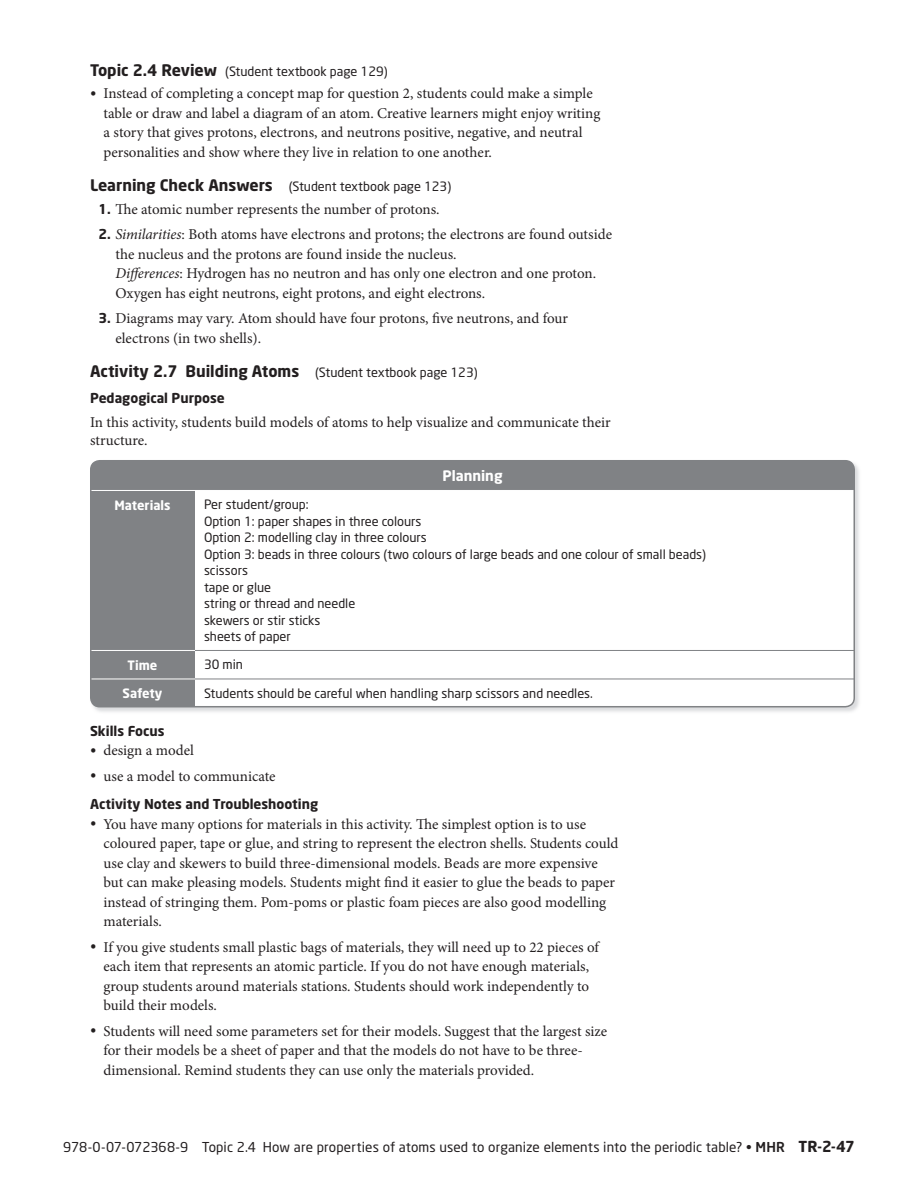
<style>
.page{position:relative;width:918px;height:1188px;background:#fff}
.page>*{position:absolute;margin:0;border:0;box-sizing:border-box;transform-origin:0 0}
.t1{font:700 15.75px "Neo Sans";color:#231f20}
.t2{font:15px/19.5px "Minion Pro";color:#231f20}
.t3{font:700 14.25px "Neo Sans";color:#fff}
.t4{font:13.5px "Neo Sans";letter-spacing:.005em;color:#231f20}
.t5{font:700 13.5px "Neo Sans";color:#231f20}
.t6{font:12.75px/16.5px "Neo Sans";color:#231f20}
.t7{font:700 12.75px "Neo Sans";color:#fff}
.s1{font-weight:700;font-size:15.75px}
.s2{font-size:16.5px}
.s3{font-family:"Neo Sans";font-weight:700;font-size:13.5px}
.s4{font-style:italic}
.s5{font-weight:400;font-size:12.75px}
.s6{font-weight:500}
.s7{font-weight:700;font-size:15px}
</style>
<div class="page">
<img style="left:90px;top:460px;width:769px;height:252px">
<svg style="left:91px;top:461px;width:763px;height:246px;fill:#808285"></svg>
<svg style="left:93px;top:490px;width:759px;height:190px"></svg>
<hr style="left:195px;top:650px;width:659px;height:1px;background:#808285">
<hr style="left:195px;top:679px;width:659px;height:1px;background:#808285">
<div style="left:90px;top:460px;width:765px;height:247px;border:2px solid #808285;border-radius:9px"></div>
<p class="t6" style="left:90px;top:64px;width:299px"><span class="s1">Topic 2.4 Review</span> (Student textbook page 129)</p>
<p class="t2" style="left:104px;top:85px;width:498px;text-indent:-14px"><span class="s2">•</span> Instead of completing a concept map for question 2, students could make a simple table or draw and label a diagram of an atom. Creative learners might enjoy writing a story that gives protons, electrons, and neutrons positive, negative, and neutral personalities and show where they live in relation to one another.</p>
<p class="t6" style="left:90px;top:180px;width:363px"><span class="s1">Learning Check Answers</span> (Student textbook page 123)</p>
<p class="t2" style="left:99px;top:201px;width:343px"><span class="s3">1.</span> The atomic number represents the number of protons.</p>
<p class="t2" style="left:116px;top:226px;width:498px;text-indent:-17px"><span class="s3">2.</span> <span class="s4">Similarities</span>: Both atoms have electrons and protons; the electrons are found outside the nucleus and the protons are found inside the nucleus.<br><span class="s4">Differences</span>: Hydrogen has no neutron and has only one electron and one proton.<br>Oxygen has eight neutrons, eight protons, and eight electrons.</p>
<p class="t2" style="left:116px;top:310px;width:454px;text-indent:-17px"><span class="s3">3.</span> Diagrams may vary. Atom should have four protons, five neutrons, and four electrons (in two shells).</p>
<p class="t1" style="left:90px;top:365px;width:389px">Activity 2.7 Building Atoms <span class="s5">(Student textbook page 123)</span></p>
<p class="t5" style="left:90px;top:392px;width:136px">Pedagogical Purpose</p>
<p class="t2" style="left:90px;top:414px;width:522px;line-height:18px">In this activity, students build models of atoms to help visualize and communicate their structure.</p>
<p class="t3" style="left:442px;top:470px;width:62px">Planning</p>
<p class="t7" style="left:114px;top:500px;width:58px">Materials</p>
<p class="t6" style="left:204px;top:498px;width:504px">Per student/group:<br>Option 1: paper shapes in three colours<br>Option 2: modelling clay in three colours<br>Option 3: beads in three colours (two colours of large beads and one colour of small beads) scissors<br>tape or glue<br>string or thread and needle<br>skewers or stir sticks<br>sheets of paper</p>
<p class="t7" style="left:128px;top:660px;width:31px">Time</p>
<p class="t6" style="left:204px;top:658px;width:41px">30 min</p>
<p class="t7" style="left:123px;top:689px;width:41px">Safety</p>
<p class="t6" style="left:204px;top:686px;width:390px">Students should be careful when handling sharp scissors and needles.</p>
<p class="t5" style="left:90px;top:725px;width:76px">Skills Focus</p>
<p class="t2" style="left:90px;top:742px;width:106px"><span class="s2">•</span> design a model</p>
<p class="t2" style="left:90px;top:768px;width:187px"><span class="s2">•</span> use a model to communicate</p>
<p class="t5" style="left:90px;top:799px;width:230px">Activity Notes and Troubleshooting</p>
<p class="t2" style="left:104px;top:816px;width:517px;text-indent:-14px"><span class="s2">•</span> You have many options for materials in this activity. The simplest option is to use coloured paper, tape or glue, and string to represent the electron shells. Students could use clay and skewers to build three-dimensional models. Beads are more expensive but can make pleasing models. Students might find it easier to glue the beads to paper instead of stringing them. Pom-poms or plastic foam pieces are also good modelling materials.</p>
<p class="t2" style="left:104px;top:939px;width:497px;text-indent:-14px"><span class="s2">•</span> If you give students small plastic bags of materials, they will need up to 22 pieces of each item that represents an atomic particle. If you do not have enough materials, group students around materials stations. Students should work independently to build their models.</p>
<p class="t2" style="left:104px;top:1023px;width:505px;text-indent:-14px"><span class="s2">•</span> Students will need some parameters set for their models. Suggest that the largest size for their models be a sheet of paper and that the models do not have to be three&shy;dimensional. Remind students they can use only the materials provided.</p>
<p class="t4" style="left:63px;top:1142px;width:793px">978-0-07-072368-9 Topic 2.4 How are properties of atoms used to organize elements into the periodic table? • <span class="s6">MHR</span> <span class="s7">TR-2-47</span></p>
</div>
